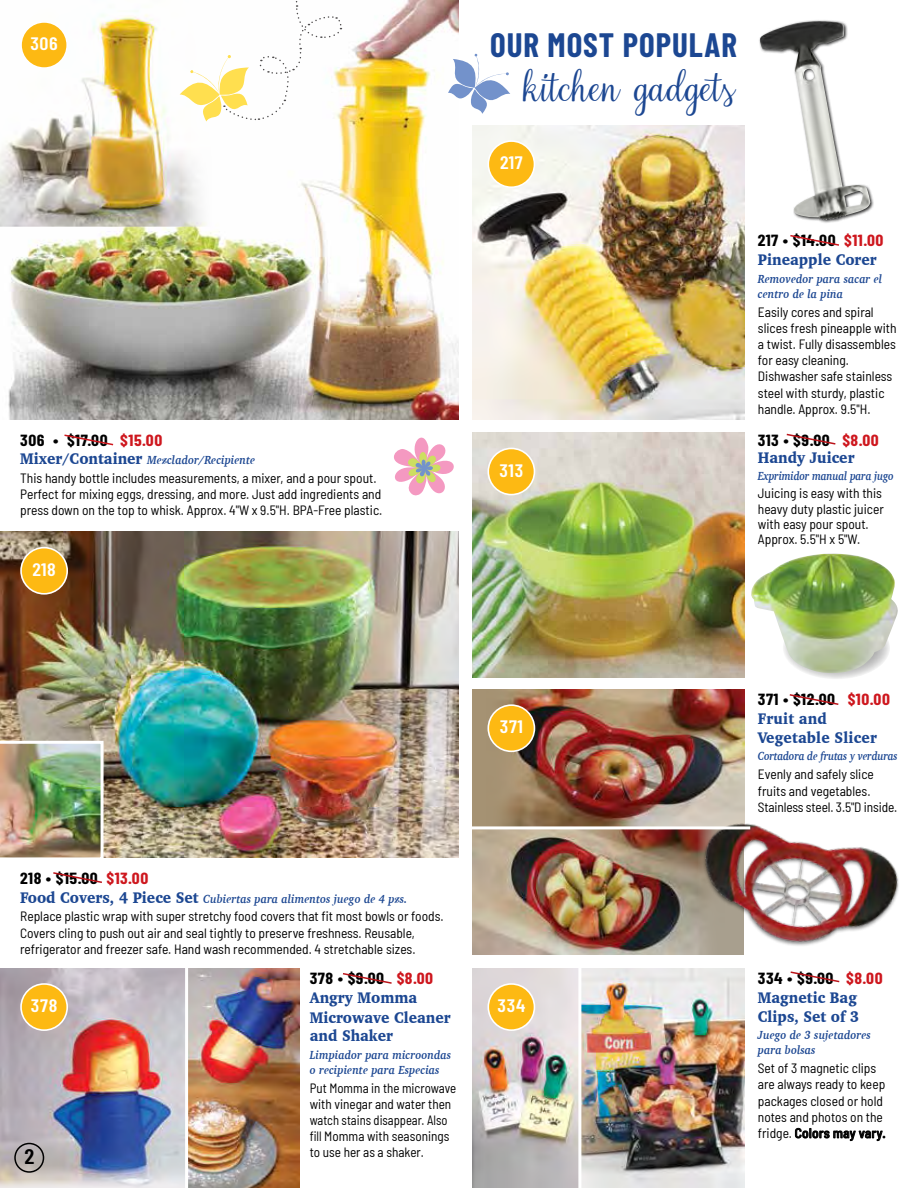
<style>
.page{position:relative;width:918px;height:1188px;background:#fff}
.page>*{position:absolute;margin:0;border:0;box-sizing:border-box;transform-origin:0 0}
.t1{font:700 33px "Barlow Condensed";letter-spacing:.03em;color:#1c4792}
.t2{font:33px "Rosalinda";color:#1c4792;scale:1.15 1}
.t3{font:600 21px "Barlow Condensed";color:#000;scale:1.11 1}
.t4{font:600 18px "Barlow Condensed";letter-spacing:.035em;color:#fff;scale:1.11 1}
.t5{font:700 15.75px "Barlow Condensed";letter-spacing:.03em;color:#000;scale:1.11 1}
.t6{font:900 15.75px/18.9px "Charter";color:#1c4792;scale:.9 1}
.t7{font:semi-condensed 13.5px/16.2px "Barlow";color:#000}
.t8{font:semi-condensed 13.5px/16.2px "Barlow";color:#000;scale:.96 1}
.t9{font:italic 700 12px/15px "Charter";letter-spacing:.01em;color:#1c4792;scale:.9 1}
.t10{font:italic 700 12px "Charter";letter-spacing:-.01em;color:#1c4792;scale:.84 1}
.s1{color:#ce171e}
.s2{font-weight:900;font-style:normal;font-size:15.75px}
.s3{font-weight:500}
</style>
<div class="page">
<img style="left:8px;top:0;width:451px;height:419px">
<img style="left:0;top:0;width:214px;height:227px">
<img style="left:472px;top:125px;width:272px;height:294px">
<img style="left:0;top:532px;width:459px;height:325px">
<img style="left:472px;top:433px;width:272px;height:244px">
<div style="left:472px;top:689px;width:272px;height:139px;background:#a59273"></div>
<img style="left:490px;top:689px;width:254px;height:137px">
<img style="left:472px;top:829px;width:214px;height:126px">
<img style="left:0;top:739px;width:105px;height:119px">
<img style="left:188px;top:968px;width:111px;height:220px">
<img style="left:0;top:968px;width:185px;height:220px">
<div style="left:758px;top:19px;width:116px;height:205px;background:#000;opacity:.85"></div>
<img style="left:760px;top:21px;width:110px;height:199px">
<svg style="left:783px;top:616px;width:107px;height:64px"></svg>
<img style="left:751px;top:554px;width:147px;height:121px">
<img style="left:581px;top:968px;width:163px;height:220px">
<img style="left:472px;top:968px;width:106px;height:220px">
<img style="left:686px;top:808px;width:213px;height:147px">
<svg style="left:64px;top:434px;width:50px;height:12px"></svg>
<svg style="left:790px;top:235px;width:49px;height:11px"></svg>
<svg style="left:786px;top:433px;width:50px;height:12px"></svg>
<svg style="left:53px;top:872px;width:49px;height:11px"></svg>
<svg style="left:790px;top:971px;width:50px;height:12px"></svg>
<svg style="left:342px;top:973px;width:50px;height:11px"></svg>
<svg style="left:789px;top:694px;width:50px;height:11px"></svg>
<hr style="left:469px;top:826px;width:281px;height:3px;background:#fff">
<div style="left:21px;top:22px;width:46px;height:46px;background:#fdb913;border-radius:50%"></div>
<div style="left:20px;top:21px;width:48px;height:48px;border:2px solid #fff;border-radius:50%"></div>
<div style="left:21px;top:548px;width:46px;height:46px;background:#fdb913;border-radius:50%"></div>
<div style="left:20px;top:547px;width:48px;height:48px;border:2px solid #fff;border-radius:50%"></div>
<div style="left:488px;top:448px;width:46px;height:47px;background:#fdb913;border-radius:50%"></div>
<div style="left:487px;top:448px;width:48px;height:47px;border:2px solid #fff;border-radius:50%"></div>
<div style="left:21px;top:984px;width:46px;height:46px;background:#fdb913;border-radius:50%"></div>
<div style="left:20px;top:983px;width:48px;height:48px;border:2px solid #fff;border-radius:50%"></div>
<svg style="left:448px;top:54px;width:62px;height:60px"></svg>
<svg style="left:180px;top:0;width:162px;height:152px"></svg>
<svg style="left:394px;top:437px;width:60px;height:59px"></svg>
<div style="left:488px;top:705px;width:46px;height:46px;background:#fdb913;border-radius:50%"></div>
<div style="left:487px;top:704px;width:48px;height:48px;border:2px solid #fff;border-radius:50%"></div>
<div style="left:488px;top:984px;width:46px;height:46px;background:#fdb913;border-radius:50%"></div>
<div style="left:487px;top:983px;width:48px;height:48px;border:2px solid #fff;border-radius:50%"></div>
<div style="left:488px;top:141px;width:46px;height:46px;background:#fdb913;border-radius:50%"></div>
<div style="left:487px;top:140px;width:48px;height:48px;border:2px solid #fff;border-radius:50%"></div>
<div style="left:14px;top:1143px;width:30px;height:30px;border:2px solid #000;border-radius:50%"></div>
<h3 class="t4" style="left:30px;top:31px;width:26px">306</h3>
<p class="t5" style="left:20px;top:429px;width:129px">306 • $17.00 <span class="s1">$15.00</span></p>
<p class="t9" style="left:20px;top:453px;width:263px"><span class="s2">Mixer/Container</span> Mezclador/Recipiente</p>
<p class="t7" style="left:20px;top:469px;width:363px">This handy bottle includes measurements, a mixer, and a pour spout.<br>Perfect for mixing eggs, dressing, and more. Just add ingredients and press down on the top to whisk. Approx. 4"W x 9.5"H. BPA-Free plastic.</p>
<h3 class="t4" style="left:32px;top:557px;width:23px">218</h3>
<h1 class="t1" style="left:490px;top:22px;width:248px">OUR MOST POPULAR</h1>
<h1 class="t2" style="left:523px;top:71px;width:185px">kitchen gadgets</h1>
<h3 class="t4" style="left:500px;top:150px;width:22px">217</h3>
<h3 class="t4" style="left:500px;top:457px;width:23px">313</h3>
<p class="t5" style="left:758px;top:229px;width:115px">217 • $14.00 <span class="s1">$11.00</span></p>
<p class="t6" style="left:758px;top:250px;width:134px">Pineapple Corer</p>
<p class="t9" style="left:758px;top:271px;width:140px">Removedor para sacar el centro de la piña</p>
<p class="t7" style="left:758px;top:303px;width:140px">Easily cores and spiral slices fresh pineapple with a twist. Fully disassembles for easy cleaning.<br>Dishwasher safe stainless steel with sturdy, plastic handle. Approx. 9.5"H.</p>
<p class="t5" style="left:758px;top:429px;width:111px">313 • $9.00 <span class="s1">$8.00</span></p>
<p class="t6" style="left:758px;top:448px;width:109px">Handy Juicer</p>
<p class="t10" style="left:758px;top:466px;width:163px">Exprimidor manual para jugo</p>
<p class="t7" style="left:758px;top:485px;width:127px;line-height:15.5px">Juicing is easy with this heavy duty plastic juicer with easy pour spout.<br>Approx. 5.5"H x 5"W.</p>
<h3 class="t4" style="left:500px;top:714px;width:23px">371</h3>
<p class="t5" style="left:20px;top:867px;width:117px">218 • $15.00 <span class="s1">$13.00</span></p>
<p class="t9" style="left:20px;top:891px;width:432px"><span class="s2">Food Covers, 4 Piece Set</span> Cubiertas para alimentos juego de 4 pzs.</p>
<p class="t7" style="left:20px;top:907px;width:425px">Replace plastic wrap with super stretchy food covers that fit most bowls or foods.<br>Covers cling to push out air and seal tightly to preserve freshness. Reusable, refrigerator and freezer safe. Hand wash recommended. 4 stretchable sizes.</p>
<h3 class="t4" style="left:31px;top:993px;width:25px">378</h3>
<h2 class="t3" style="left:24px;top:1142px;width:10px">2</h2>
<p class="t5" style="left:310px;top:967px;width:113px">378 • $9.00 <span class="s1">$8.00</span></p>
<p class="t6" style="left:310px;top:987px;width:158px;line-height:20.4px">Angry Momma<br>Microwave Cleaner</p>
<p class="t6" style="left:310px;top:1026px;width:94px">and Shaker</p>
<p class="t9" style="left:310px;top:1047px;width:159px">Limpiador para microondas o recipiente para Especias</p>
<p class="t8" style="left:310px;top:1079px;width:154px">Put Momma in the microwave with vinegar and water then watch stains disappear. Also fill Momma with seasonings to use her as a shaker.</p>
<h3 class="t4" style="left:497px;top:993px;width:27px">334</h3>
<p class="t5" style="left:758px;top:688px;width:120px">371 • $12.00 <span class="s1">$10.00</span></p>
<p class="t6" style="left:758px;top:709px;width:134px">Fruit and<br>Vegetable Slicer</p>
<p class="t10" style="left:758px;top:746px;width:168px">Cortadora de frutas y verduras</p>
<p class="t7" style="left:758px;top:765px;width:141px">Evenly and safely slice fruits and vegetables.<br>Stainless steel. 3.5"D inside.</p>
<p class="t5" style="left:758px;top:967px;width:114px">334 • $9.00 <span class="s1">$8.00</span></p>
<p class="t6" style="left:758px;top:988px;width:114px">Magnetic Bag<br>Clips, Set of 3</p>
<p class="t9" style="left:758px;top:1028px;width:127px">Juego de 3 sujetadores para bolsas</p>
<p class="t7" style="left:758px;top:1059px;width:129px">Set of 3 magnetic clips are always ready to keep packages closed or hold notes and photos on the fridge. <span class="s3">Colors may vary.</span></p>
</div>
